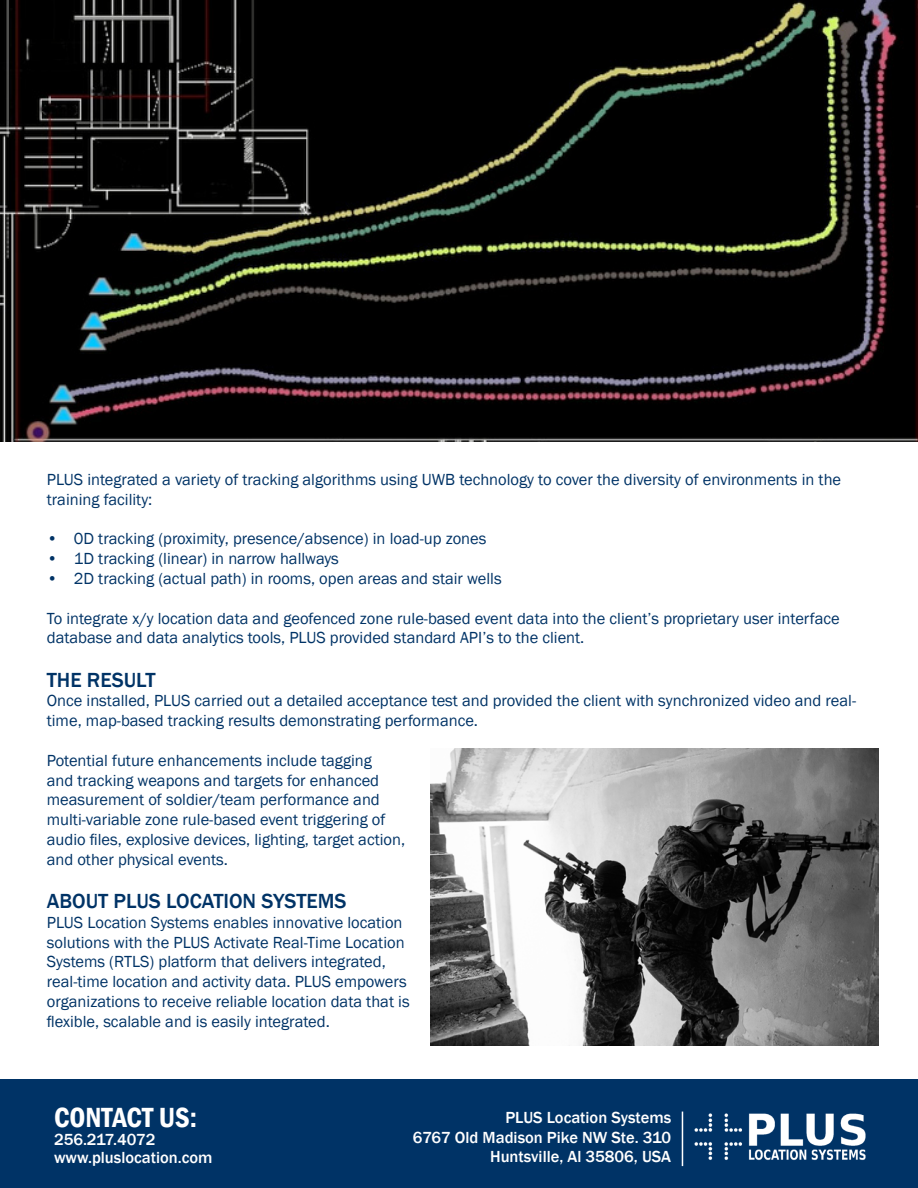
<style>
.page{position:relative;width:918px;height:1188px;background:#fff}
.page>*{position:absolute;margin:0;border:0;box-sizing:border-box;transform-origin:0 0}
.t1{font:600 condensed 28.5px "Franklin Gothic";color:#fff}
.t2{font:500 21px "Franklin Gothic";color:#036}
.t3{font:16.5px/19.8px "Franklin Gothic";color:#036}
.t4{font:500 16.5px/19.8px "Franklin Gothic";color:#fff;text-align:right}
</style>
<div class="page">
<div style="left:0;top:1080px;width:918px;height:108px;background:#036"></div>
<img style="left:694px;top:1113px;width:172px;height:47px">
<hr style="left:682px;top:1112px;width:1px;height:54px;background:#fff">
<img style="left:430px;top:749px;width:449px;height:297px">
<img style="left:0;top:0;width:918px;height:442px">
<p class="t3" style="left:47px;top:470px;width:796px">PLUS integrated a variety of tracking algorithms using UWB technology to cover the diversity of environments in the training facility:</p>
<p class="t3" style="left:47px;top:529px;width:441px">• 0D tracking (proximity, presence/absence) in load-up zones</p>
<p class="t3" style="left:47px;top:549px;width:294px">• 1D tracking (linear) in narrow hallways</p>
<p class="t3" style="left:47px;top:569px;width:456px">• 2D tracking (actual path) in rooms, open areas and stair wells</p>
<p class="t3" style="left:47px;top:609px;width:794px">To integrate x/y location data and geofenced zone rule-based event data into the client’s proprietary user interface database and data analytics tools, PLUS provided standard API’s to the client.</p>
<p class="t2" style="left:47px;top:667px;width:110px">THE RESULT</p>
<p class="t3" style="left:47px;top:691px;width:811px">Once installed, PLUS carried out a detailed acceptance test and provided the client with synchronized video and real&shy;time, map-based tracking results demonstrating performance.</p>
<p class="t3" style="left:47px;top:751px;width:360px">Potential future enhancements include tagging<br>and tracking weapons and targets for enhanced measurement of soldier/team performance and multi-variable zone rule-based event triggering of audio files, explosive devices, lighting, target action, and other physical events.</p>
<p class="t2" style="left:47px;top:888px;width:301px">ABOUT PLUS LOCATION SYSTEMS</p>
<p class="t3" style="left:47px;top:913px;width:364px">PLUS Location Systems enables innovative location solutions with the PLUS Activate Real-Time Location Systems (RTLS) platform that delivers integrated, real-time location and activity data. PLUS empowers organizations to receive reliable location data that is flexible, scalable and is easily integrated.</p>
<p class="t1" style="left:54px;top:1098px;width:145px">CONTACT US:</p>
<p class="t4" style="left:54px;top:1130px;width:103px">256.217.4072</p>
<p class="t4" style="left:54px;top:1148px;width:160px">www.pluslocation.com</p>
<p class="t4" style="left:413px;top:1108px;width:260px">PLUS Location Systems<br>6767 Old Madison Pike NW Ste. 310<br>Huntsville, Al 35806, USA</p>
</div>
